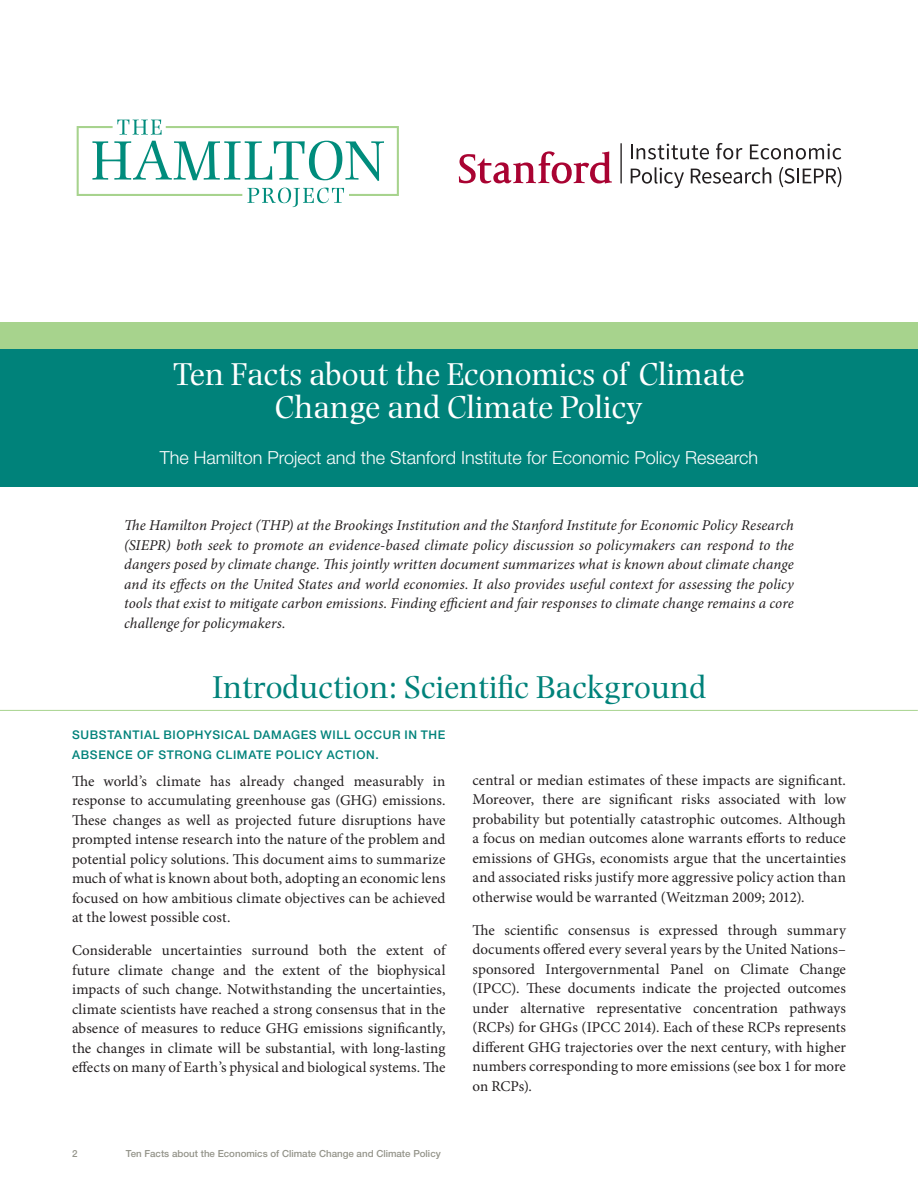
<style>
.page{position:relative;width:918px;height:1188px;background:#fff}
.page>*{position:absolute;margin:0;border:0;box-sizing:border-box;transform-origin:0 0}
.Intro_Title{font:33px "Photina MT Std";color:#fff}
.Intro_headline{font:33px "Photina MT Std";color:#00827a}
.Front_Cover_Author{font:300 18px "Helvetica Neue LT Std";color:#fff}
.Regular_Body_Text{font:15px/19.5px "Minion Pro";letter-spacing:.005em;color:#231f20;text-align:justify}
.Regular_Body_Text-2{font:italic 15px/19.5px "Minion Pro";letter-spacing:.005em;color:#231f20;text-align:justify}
.Subheading_1{font:500 12px/19.5px "Helvetica Neue LT Std";letter-spacing:.055em;color:#00827a}
.t1{font:500 9.75px "Helvetica Neue LT Std";color:#94948a}
</style>
<div class="page">
<div style="left:0;top:346px;width:918px;height:140px;background:#00827a"></div>
<div style="left:0;top:322px;width:918px;height:26px;background:#a7d38d"></div>
<hr style="left:0;top:710px;width:918px;height:1px;background:#a7d38d">
<svg style="left:77px;top:120px;width:322px;height:87px"></svg>
<hr style="left:620px;top:143px;width:2px;height:40px;background:#231f20">
<svg style="left:459px;top:151px;width:153px;height:33px"></svg>
<svg style="left:631px;top:144px;width:78px;height:16px"></svg>
<svg style="left:716px;top:143px;width:26px;height:17px"></svg>
<svg style="left:750px;top:144px;width:91px;height:16px"></svg>
<svg style="left:631px;top:167px;width:53px;height:21px"></svg>
<svg style="left:691px;top:167px;width:80px;height:17px"></svg>
<svg style="left:779px;top:167px;width:62px;height:20px"></svg>
<p class="Intro_Title" style="left:173px;top:356px;width:573px">Ten Facts about the Economics of Climate</p>
<p class="Intro_Title" style="left:275px;top:389px;width:370px">Change and Climate Policy</p>
<p class="Front_Cover_Author" style="left:160px;top:447px;width:600px">The Hamilton Project and the Stanford Institute for Economic Policy Research</p>
<p class="Regular_Body_Text-2" style="left:124px;top:516px;width:671px">The Hamilton Project (THP) at the Brookings Institution and the Stanford Institute for Economic Policy Research (SIEPR) both seek to promote an evidence-based climate policy discussion so policymakers can respond to the dangers posed by climate change. This jointly written document summarizes what is known about climate change and its effects on the United States and world economies. It also provides useful context for assessing the policy tools that exist to mitigate carbon emissions. Finding efficient and fair responses to climate change remains a core challenge for policymakers.</p>
<p class="Intro_headline" style="left:212px;top:668px;width:495px">Introduction: Scientific Background</p>
<p class="Subheading_1" style="left:72px;top:725px;width:375px">SUBSTANTIAL BIOPHYSICAL DAMAGES WILL OCCUR IN THE<br>ABSENCE OF STRONG CLIMATE POLICY ACTION.</p>
<p class="Regular_Body_Text" style="left:72px;top:771px;width:375px">The world’s climate has already changed measurably in response to accumulating greenhouse gas (GHG) emissions.<br>These changes as well as projected future disruptions have prompted intense research into the nature of the problem and potential policy solutions. This document aims to summarize much of what is known about both, adopting an economic lens focused on how ambitious climate objectives can be achieved at the lowest possible cost.</p>
<p class="Regular_Body_Text" style="left:72px;top:941px;width:375px">Considerable uncertainties surround both the extent of future climate change and the extent of the biophysical impacts of such change. Notwithstanding the uncertainties, climate scientists have reached a strong consensus that in the absence of measures to reduce GHG emissions significantly, the changes in climate will be substantial, with long-lasting effects on many of Earth’s physical and biological systems. The</p>
<p class="Regular_Body_Text" style="left:472px;top:770px;width:375px">central or median estimates of these impacts are significant.<br>Moreover, there are significant risks associated with low probability but potentially catastrophic outcomes. Although a focus on median outcomes alone warrants efforts to reduce emissions of GHGs, economists argue that the uncertainties and associated risks justify more aggressive policy action than otherwise would be warranted (Weitzman 2009; 2012).</p>
<p class="Regular_Body_Text" style="left:472px;top:920px;width:375px">The scientific consensus is expressed through summary documents offered every several years by the United Nations– sponsored Intergovernmental Panel on Climate Change (IPCC). These documents indicate the projected outcomes under alternative representative concentration pathways (RCPs) for GHGs (IPCC 2014). Each of these RCPs represents different GHG trajectories over the next century, with higher numbers corresponding to more emissions (see box 1 for more on RCPs).</p>
<p class="t1" style="left:72px;top:1147px;width:7px">2</p>
<p class="t1" style="left:126px;top:1147px;width:316px">Ten Facts about the Economics of Climate Change and Climate Policy</p>
</div>
